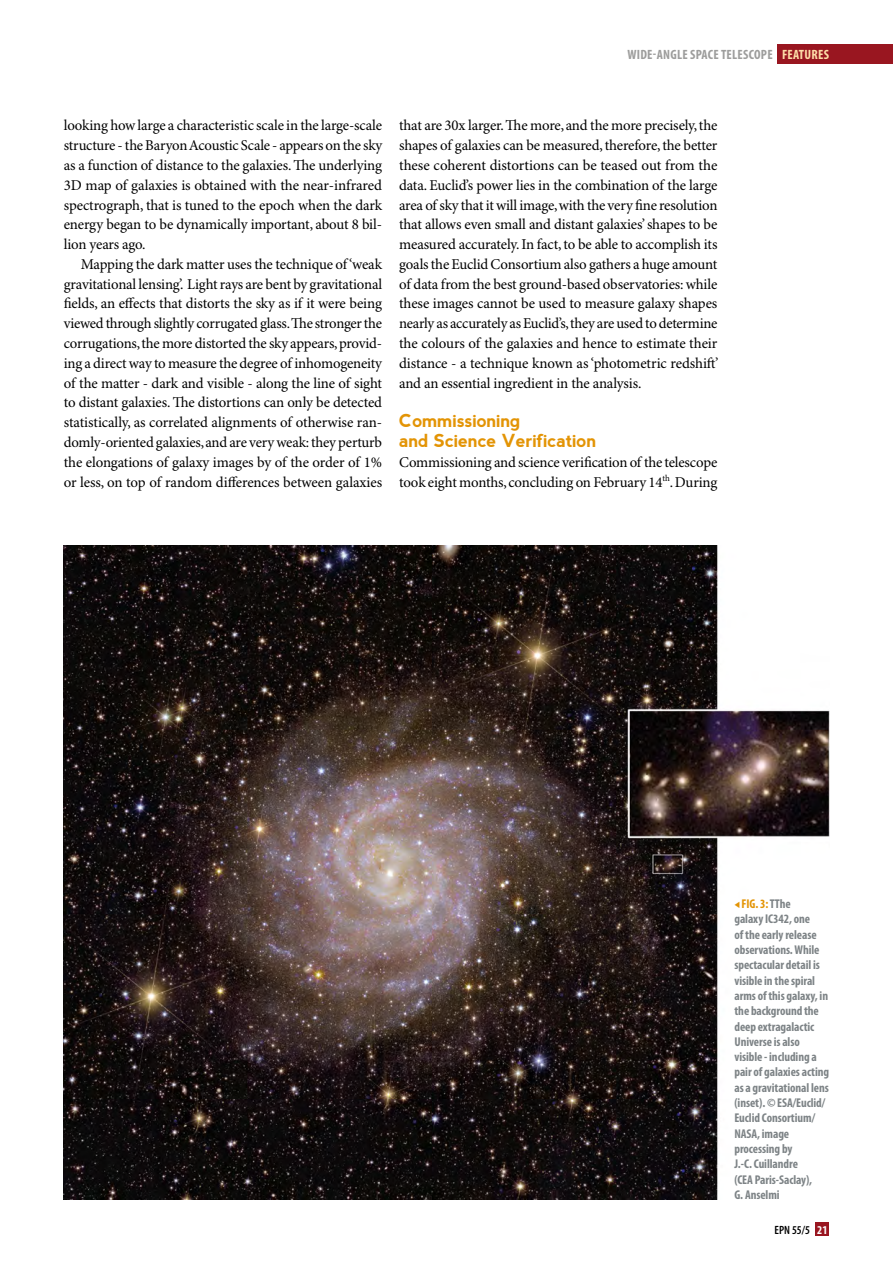
<style>
.page{position:relative;width:893px;height:1263px;background:#fff}
.page>*{position:absolute;margin:0;border:0;box-sizing:border-box;transform-origin:0 0}
.t1{font:700 18px/19.8px "nevis";letter-spacing:-.015em;color:#e39405}
.t2{font:15px/19.8px "Minion Pro";letter-spacing:-.01em;color:#000;text-align:justify}
.t3{font:700 condensed 13.5px "Myriad Pro";letter-spacing:.02em;color:#9d9d9c}
.t4{font:700 condensed 12.75px/15.3px "Myriad Pro";letter-spacing:-.005em;color:#7d8386}
.t5{font:600 condensed 12px "Myriad Pro";color:#000}
.s1{color:#fedea9}
.s2{color:#e39405}
.s3{font-weight:700;color:#fff}
</style>
<div class="page">
<div style="left:816px;top:1222px;width:13px;height:14px;background:#991620"></div>
<div style="left:777px;top:45px;width:116px;height:19px;background:#991620"></div>
<img style="left:64px;top:546px;width:765px;height:653px">
<p class="t3" style="left:627px;top:47px;width:203px">WIDE-ANGLE SPACE TELESCOPE <span class="s1">FEATURES</span></p>
<p class="t2" style="left:64px;top:116px;width:320px">looking how large a characteristic scale in the large-scale structure - the Baryon Acoustic Scale - appears on the sky as a function of distance to the galaxies. The underlying 3D map of galaxies is obtained with the near-infrared spectrograph, that is tuned to the epoch when the dark energy began to be dynamically important, about 8 bil&shy;lion years ago.</p>
<p class="t2" style="left:64px;top:255px;width:320px;text-indent:17px">Mapping the dark matter uses the technique of ‘weak gravitational lensing’. Light rays are bent by gravitational fields, an effects that distorts the sky as if it were being viewed through slightly corrugated glass. The stronger the corrugations, the more distorted the sky appears, provid&shy;ing a direct way to measure the degree of inhomogeneity of the matter - dark and visible - along the line of sight to distant galaxies. The distortions can only be detected statistically, as correlated alignments of otherwise ran&shy;domly-oriented galaxies, and are very weak: they perturb the elongations of galaxy images by of the order of 1% or less, on top of random differences between galaxies</p>
<p class="t2" style="left:399px;top:116px;width:321px">that are 30x larger. The more, and the more precisely, the shapes of galaxies can be measured, therefore, the better these coherent distortions can be teased out from the data. Euclid’s power lies in the combination of the large area of sky that it will image, with the very fine resolution that allows even small and distant galaxies’ shapes to be measured accurately. In fact, to be able to accomplish its goals the Euclid Consortium also gathers a huge amount of data from the best ground-based observatories: while these images cannot be used to measure galaxy shapes nearly as accurately as Euclid’s, they are used to determine the colours of the galaxies and hence to estimate their distance - a technique known as ‘photometric redshift’ and an essential ingredient in the analysis.</p>
<p class="t1" style="left:399px;top:411px;width:199px">Commissioning<br>and Science Verification</p>
<p class="t2" style="left:399px;top:453px;width:320px">Commissioning and science verification of the telescope took eight months, concluding on February 14<sup>th</sup>. During</p>
<p class="t4" style="left:734px;top:896px;width:96px"><span class="s2">◀ FIG. 3:</span> TThe<br>galaxy IC342, one<br>of the early release observations. While spectacular detail is visible in the spiral arms of this galaxy, in the background the deep extragalactic<br>Universe is also visible - including a pair of galaxies acting as a gravitational lens (inset). © ESA/Euclid/<br>Euclid Consortium/<br>NASA, image processing by<br>J.-C. Cuillandre<br>(CEA Paris-Saclay),<br>G. Anselmi</p>
<p class="t5" style="left:774px;top:1223px;width:54px">EPN 55/5 <span class="s3">21</span></p>
</div>
